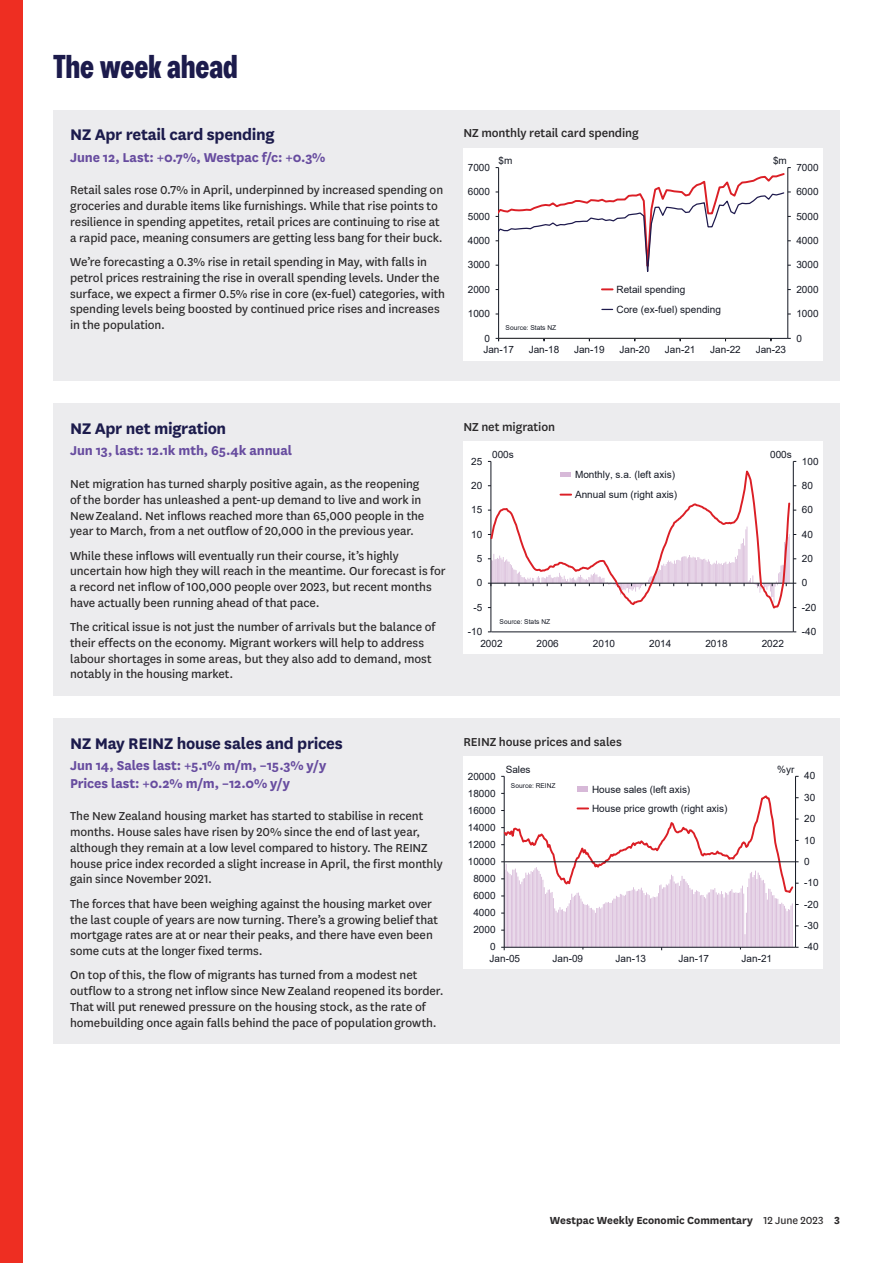
<style>
.page{position:relative;width:893px;height:1263px;background:#fff}
.page>*{position:absolute;margin:0;border:0;box-sizing:border-box;transform-origin:0 0}
.t1{font:700 33px "Westpac";color:#1c1b4c}
.t2{font:700 18px "National LF";letter-spacing:-.015em;color:#1c1b4c}
.t3{font:700 15px/17.2px "National";letter-spacing:-.01em;color:#674c9f}
.t4{font:13.5px/15.8px "National LF";letter-spacing:-.005em;color:#2b292a}
.t5{font:500 13.5px "National LF";letter-spacing:-.01em;color:#2b292a}
.t6{font:700 12px "National LF";letter-spacing:-.005em;color:#2b292a}
.t7{font:10.05px/20px "Arial";letter-spacing:-.005em;color:#141823}
.t8{font:6.6px "Arial";color:#141823}
.s1{font-weight:400}
</style>
<div class="page">
<div style="left:0;top:0;width:22px;height:1263px;background:#ee2e22"></div>
<div style="left:53px;top:110px;width:393px;height:270px;background:#ececee"></div>
<div style="left:446px;top:110px;width:394px;height:270px;background:#ececee"></div>
<div style="left:463px;top:148px;width:360px;height:212px;background:#fff"></div>
<hr style="left:787px;top:168px;width:1px;height:170px;background:#141823">
<hr style="left:498px;top:168px;width:1px;height:170px;background:#141823">
<hr style="left:499px;top:338px;width:289px;height:1px;background:#141823">
<hr style="left:499px;top:338px;width:270px;height:1px;background:#3b3c3c">
<svg style="left:496px;top:167px;width:295px;height:130px"></svg>
<div style="left:53px;top:403px;width:393px;height:292px;background:#ececee"></div>
<div style="left:446px;top:403px;width:394px;height:292px;background:#ececee"></div>
<div style="left:463px;top:441px;width:360px;height:213px;background:#fff"></div>
<hr style="left:793px;top:461px;width:1px;height:171px;background:#141823">
<hr style="left:491px;top:461px;width:1px;height:171px;background:#141823">
<hr style="left:491px;top:632px;width:302px;height:1px;background:#141823">
<svg style="left:488px;top:461px;width:308px;height:150px"></svg>
<div style="left:53px;top:718px;width:393px;height:325px;background:#ececee"></div>
<div style="left:446px;top:718px;width:394px;height:325px;background:#ececee"></div>
<div style="left:463px;top:756px;width:360px;height:213px;background:#fff"></div>
<hr style="left:795px;top:776px;width:1px;height:171px;background:#141823">
<hr style="left:504px;top:776px;width:1px;height:171px;background:#141823">
<div style="left:577px;top:787px;width:11px;height:5px;background:#d7b9d8"></div>
<svg style="left:501px;top:793px;width:298px;height:157px"></svg>
<h1 class="t1" style="left:53px;top:47px;width:186px">The week ahead</h1>
<h2 class="t2" style="left:70px;top:122px;width:206px">NZ Apr retail card spending</h2>
<p class="t3" style="left:70px;top:147px;width:257px">June 12, Last: +0.7%, Westpac f/c: +0.3%</p>
<p class="t4" style="left:70px;top:182px;width:375px">Retail sales rose 0.7% in April, underpinned by increased spending on groceries and durable items like furnishings. While that rise points to resilience in spending appetites, retail prices are continuing to rise at a rapid pace, meaning consumers are getting less bang for their buck.</p>
<p class="t4" style="left:70px;top:253px;width:376px">We’re forecasting a 0.3% rise in retail spending in May, with falls in petrol prices restraining the rise in overall spending levels. Under the surface, we expect a firmer 0.5% rise in core (ex-fuel) categories, with spending levels being boosted by continued price rises and increases in the population.</p>
<p class="t5" style="left:463px;top:124px;width:177px">NZ monthly retail card spending</p>
<p class="t7" style="left:468px;top:157px;width:24px">7000</p>
<p class="t7" style="left:468px;top:182px;width:24px">6000</p>
<p class="t7" style="left:468px;top:206px;width:24px">5000</p>
<p class="t7" style="left:468px;top:230px;width:24px">4000</p>
<p class="t7" style="left:468px;top:255px;width:24px">3000</p>
<p class="t7" style="left:468px;top:279px;width:24px">2000</p>
<p class="t7" style="left:468px;top:304px;width:24px">1000</p>
<p class="t7" style="left:484px;top:328px;width:7px">0</p>
<p class="t7" style="left:499px;top:150px;width:15px">$m</p>
<p class="t7" style="left:773px;top:150px;width:15px">$m</p>
<p class="t8" style="left:506px;top:323px;width:52px">Source: Stats NZ</p>
<p class="t7" style="left:616px;top:279px;width:106px">Retail spending<br>Core (ex-fuel) spending</p>
<p class="t7" style="left:483px;top:340px;width:32px">Jan-17</p>
<p class="t7" style="left:529px;top:340px;width:32px">Jan-18</p>
<p class="t7" style="left:574px;top:340px;width:32px">Jan-19</p>
<p class="t7" style="left:619px;top:340px;width:32px">Jan-20</p>
<p class="t7" style="left:665px;top:340px;width:32px">Jan-21</p>
<p class="t7" style="left:710px;top:340px;width:32px">Jan-22</p>
<p class="t7" style="left:756px;top:340px;width:32px">Jan-23</p>
<p class="t7" style="left:796px;top:157px;width:24px">7000</p>
<p class="t7" style="left:796px;top:182px;width:24px">6000</p>
<p class="t7" style="left:796px;top:206px;width:24px">5000</p>
<p class="t7" style="left:796px;top:230px;width:24px">4000</p>
<p class="t7" style="left:796px;top:255px;width:24px">3000</p>
<p class="t7" style="left:796px;top:279px;width:24px">2000</p>
<p class="t7" style="left:796px;top:304px;width:24px">1000</p>
<p class="t7" style="left:796px;top:328px;width:7px">0</p>
<h2 class="t2" style="left:70px;top:416px;width:158px">NZ Apr net migration</h2>
<p class="t3" style="left:70px;top:441px;width:223px">Jun 13, last: 12.1k mth, 65.4k annual</p>
<p class="t4" style="left:70px;top:475px;width:356px">Net migration has turned sharply positive again, as the reopening of the border has unleashed a pent-up demand to live and work in New Zealand. Net inflows reached more than 65,000 people in the year to March, from a net outflow of 20,000 in the previous year.</p>
<p class="t4" style="left:70px;top:547px;width:377px">While these inflows will eventually run their course, it’s highly uncertain how high they will reach in the meantime. Our forecast is for a record net inflow of 100,000 people over 2023, but recent months have actually been running ahead of that pace.</p>
<p class="t4" style="left:70px;top:618px;width:367px">The critical issue is not just the number of arrivals but the balance of their effects on the economy. Migrant workers will help to address labour shortages in some areas, but they also add to demand, most notably in the housing market.</p>
<p class="t5" style="left:463px;top:417px;width:93px">NZ net migration</p>
<p class="t7" style="left:471px;top:451px;width:13px">25</p>
<p class="t7" style="left:471px;top:475px;width:13px">20</p>
<p class="t7" style="left:471px;top:500px;width:13px">15</p>
<p class="t7" style="left:471px;top:524px;width:13px">10</p>
<p class="t7" style="left:477px;top:548px;width:7px">5</p>
<p class="t7" style="left:477px;top:573px;width:7px">0</p>
<p class="t7" style="left:473px;top:597px;width:10px">-5</p>
<p class="t7" style="left:468px;top:621px;width:16px">-10</p>
<p class="t7" style="left:492px;top:445px;width:23px">000s</p>
<p class="t7" style="left:770px;top:445px;width:23px">000s</p>
<p class="t7" style="left:575px;top:464px;width:104px">Monthly, s.a. (left axis)<br>Annual sum (right axis)</p>
<p class="t8" style="left:499px;top:617px;width:52px">Source: Stats NZ</p>
<p class="t7" style="left:480px;top:633px;width:24px">2002</p>
<p class="t7" style="left:537px;top:633px;width:24px">2006</p>
<p class="t7" style="left:593px;top:633px;width:24px">2010</p>
<p class="t7" style="left:649px;top:633px;width:24px">2014</p>
<p class="t7" style="left:705px;top:633px;width:24px">2018</p>
<p class="t7" style="left:762px;top:633px;width:24px">2022</p>
<p class="t7" style="left:802px;top:451px;width:18px">100</p>
<p class="t7" style="left:802px;top:475px;width:13px">80</p>
<p class="t7" style="left:802px;top:500px;width:13px">60</p>
<p class="t7" style="left:802px;top:524px;width:13px">40</p>
<p class="t7" style="left:802px;top:548px;width:13px">20</p>
<p class="t7" style="left:802px;top:573px;width:7px">0</p>
<p class="t7" style="left:802px;top:597px;width:16px">-20</p>
<p class="t7" style="left:802px;top:621px;width:16px">-40</p>
<h2 class="t2" style="left:70px;top:731px;width:274px">NZ May REINZ house sales and prices</h2>
<p class="t3" style="left:70px;top:756px;width:258px">Jun 14, Sales last: +5.1% m/m, –15.3% y/y<br>Prices last: +0.2% m/m, –12.0% y/y</p>
<p class="t4" style="left:70px;top:808px;width:374px">The New Zealand housing market has started to stabilise in recent months. House sales have risen by 20% since the end of last year, although they remain at a low level compared to history. The REINZ house price index recorded a slight increase in April, the first monthly gain since November 2021.</p>
<p class="t4" style="left:70px;top:895px;width:369px">The forces that have been weighing against the housing market over the last couple of years are now turning. There’s a growing belief that mortgage rates are at or near their peaks, and there have even been some cuts at the longer fixed terms.</p>
<p class="t4" style="left:70px;top:966px;width:375px">On top of this, the flow of migrants has turned from a modest net outflow to a strong net inflow since New Zealand reopened its border.<br>That will put renewed pressure on the housing stock, as the rate of homebuilding once again falls behind the pace of population growth.</p>
<p class="t5" style="left:463px;top:732px;width:160px">REINZ house prices and sales</p>
<p class="t7" style="left:468px;top:766px;width:29px">20000</p>
<p class="t7" style="left:468px;top:783px;width:29px">18000</p>
<p class="t7" style="left:468px;top:800px;width:29px">16000</p>
<p class="t7" style="left:468px;top:817px;width:29px">14000</p>
<p class="t7" style="left:468px;top:834px;width:29px">12000</p>
<p class="t7" style="left:468px;top:851px;width:29px">10000</p>
<p class="t7" style="left:473px;top:868px;width:24px">8000</p>
<p class="t7" style="left:473px;top:885px;width:24px">6000</p>
<p class="t7" style="left:473px;top:903px;width:24px">4000</p>
<p class="t7" style="left:473px;top:920px;width:24px">2000</p>
<p class="t7" style="left:490px;top:937px;width:7px">0</p>
<p class="t7" style="left:506px;top:760px;width:26px">Sales</p>
<p class="t7" style="left:777px;top:759px;width:19px">%yr</p>
<p class="t7" style="left:592px;top:779px;width:137px;line-height:19px">House sales (left axis)<br>House price growth (right axis)</p>
<p class="t8" style="left:511px;top:781px;width:46px">Source: REINZ</p>
<p class="t7" style="left:490px;top:949px;width:32px">Jan-05</p>
<p class="t7" style="left:553px;top:949px;width:32px">Jan-09</p>
<p class="t7" style="left:616px;top:949px;width:32px">Jan-13</p>
<p class="t7" style="left:679px;top:949px;width:32px">Jan-17</p>
<p class="t7" style="left:742px;top:949px;width:32px">Jan-21</p>
<p class="t7" style="left:804px;top:766px;width:13px">40</p>
<p class="t7" style="left:804px;top:787px;width:13px">30</p>
<p class="t7" style="left:804px;top:809px;width:13px">20</p>
<p class="t7" style="left:804px;top:830px;width:13px">10</p>
<p class="t7" style="left:804px;top:851px;width:7px">0</p>
<p class="t7" style="left:804px;top:873px;width:16px">-10</p>
<p class="t7" style="left:804px;top:894px;width:16px">-20</p>
<p class="t7" style="left:804px;top:915px;width:16px">-30</p>
<p class="t7" style="left:804px;top:937px;width:16px">-40</p>
<p class="t6" style="left:550px;top:1212px;width:291px">Westpac Weekly Economic Commentary <span class="s1">12 June 2023</span> 3</p>
</div>
